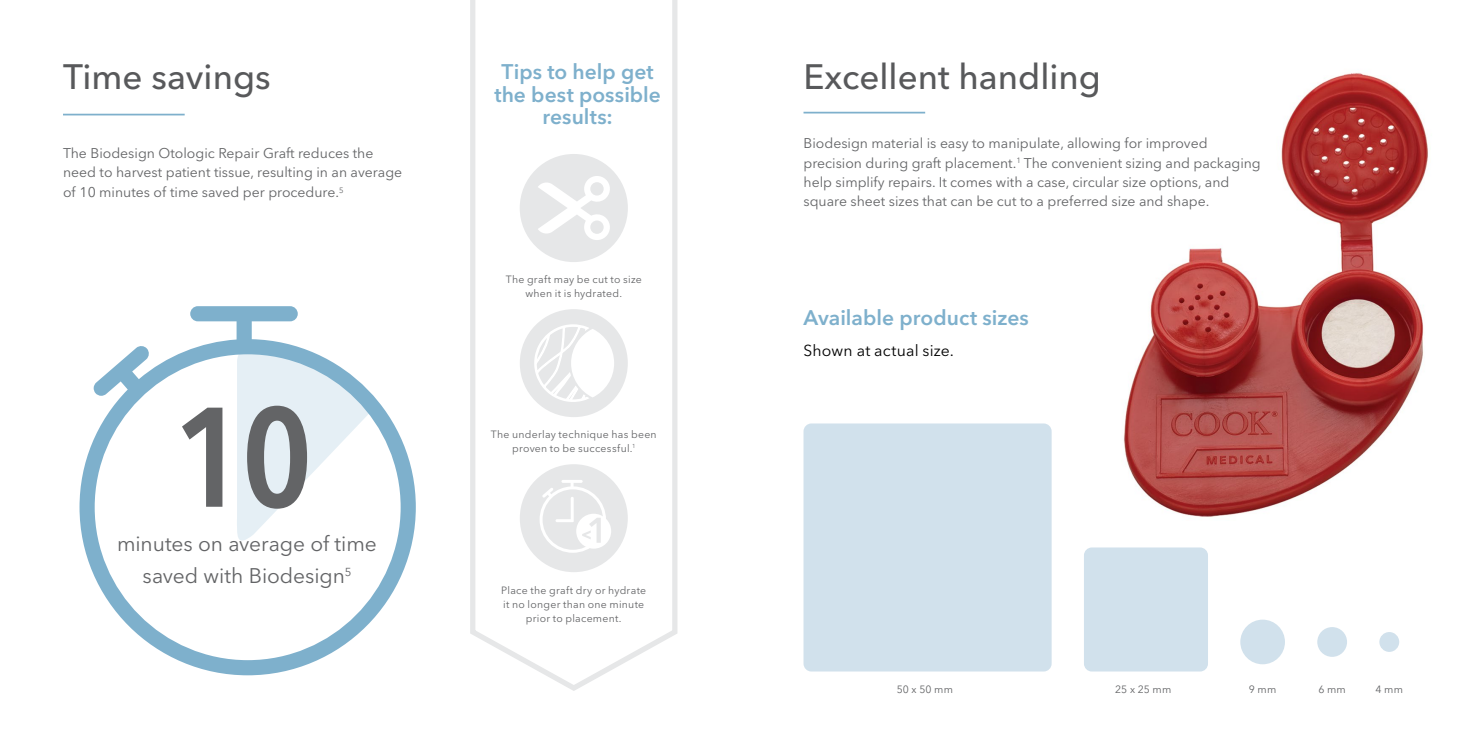
<style>
.page{position:relative;width:1481px;height:756px;background:#fff}
.page>*{position:absolute;margin:0;border:0;box-sizing:border-box;transform-origin:0 0}
.t1{font:600 condensed 140px "Avenir Next LT Pro";color:#636466}
.t2{font:500 35px "Avenir Next LT Pro";color:#58595b}
.t3{font:600 21px/22.8px "Avenir Next LT Pro";color:#7eb0cc;text-align:center}
.t4{font:21px/31.5px "Avenir Next LT Pro";letter-spacing:-.005em;color:#636466;text-align:center}
.t5{font:15.75px "Avenir Next LT Pro";letter-spacing:.01em;color:#000}
.t6{font:14px/19.2px "Avenir Next LT Pro";color:#636466}
.t7{font:10.5px/14px "Avenir Next LT Pro";letter-spacing:.025em;color:#636466;text-align:center}
</style>
<div class="page">
<svg style="left:79px;top:306px;width:337px;height:369px"></svg>
<img style="left:893px;top:73px;width:535px;height:514px">
<svg style="left:470px;top:0;width:208px;height:691px"></svg>
<hr style="left:63px;top:114px;width:122px;height:1px;background:#7eb0cc">
<div style="left:803px;top:423px;width:248px;height:249px;background:#d1e1ec;border-radius:8px"></div>
<div style="left:1084px;top:548px;width:124px;height:124px;background:#d1e1ec;border-radius:8px"></div>
<div style="left:1240px;top:620px;width:45px;height:44px;background:#d1e1ec;border-radius:50%"></div>
<div style="left:1317px;top:627px;width:30px;height:30px;background:#d1e1ec;border-radius:50%"></div>
<div style="left:1379px;top:632px;width:20px;height:20px;background:#d1e1ec;border-radius:50%"></div>
<hr style="left:803px;top:112px;width:122px;height:2px;background:#7eb0cc">
<h2 class="t2" style="left:63px;top:56px;width:209px">Time savings</h2>
<h3 class="t3" style="left:494px;top:60px;width:168px">Tips to help get the best possible results:</h3>
<p class="t6" style="left:63px;top:144px;width:341px">The Biodesign Otologic Repair Graft reduces the need to harvest patient tissue, resulting in an average of 10 minutes of time saved per procedure.<sup>5</sup></p>
<h1 class="t1" style="left:174px;top:373px;width:140px">10</h1>
<h3 class="t4" style="left:117px;top:528px;width:261px">minutes on average of time saved with Biodesign<sup>5</sup></h3>
<p class="t7" style="left:506px;top:272px;width:138px">The graft may be cut to size when it is hydrated.</p>
<p class="t7" style="left:491px;top:427px;width:167px">The underlay technique has been proven to be successful.<sup>1</sup></p>
<p class="t7" style="left:501px;top:584px;width:147px">Place the graft dry or hydrate it no longer than one minute prior to placement.</p>
<h2 class="t2" style="left:803px;top:56px;width:299px">Excellent handling</h2>
<p class="t6" style="left:803px;top:134px;width:459px">Biodesign material is easy to manipulate, allowing for improved precision during graft placement.<sup>1</sup> The convenient sizing and packaging help simplify repairs. It comes with a case, circular size options, and square sheet sizes that can be cut to a preferred size and shape.</p>
<h3 class="t3" style="left:803px;top:306px;width:227px">Available product sizes</h3>
<p class="t5" style="left:803px;top:341px;width:152px">Shown at actual size.</p>
<p class="t7" style="left:896px;top:682px;width:58px">50 x 50 mm</p>
<p class="t7" style="left:1115px;top:682px;width:58px">25 x 25 mm</p>
<p class="t7" style="left:1248px;top:682px;width:29px">9 mm</p>
<p class="t7" style="left:1318px;top:682px;width:29px">6 mm</p>
<p class="t7" style="left:1375px;top:682px;width:29px">4 mm</p>
</div>
